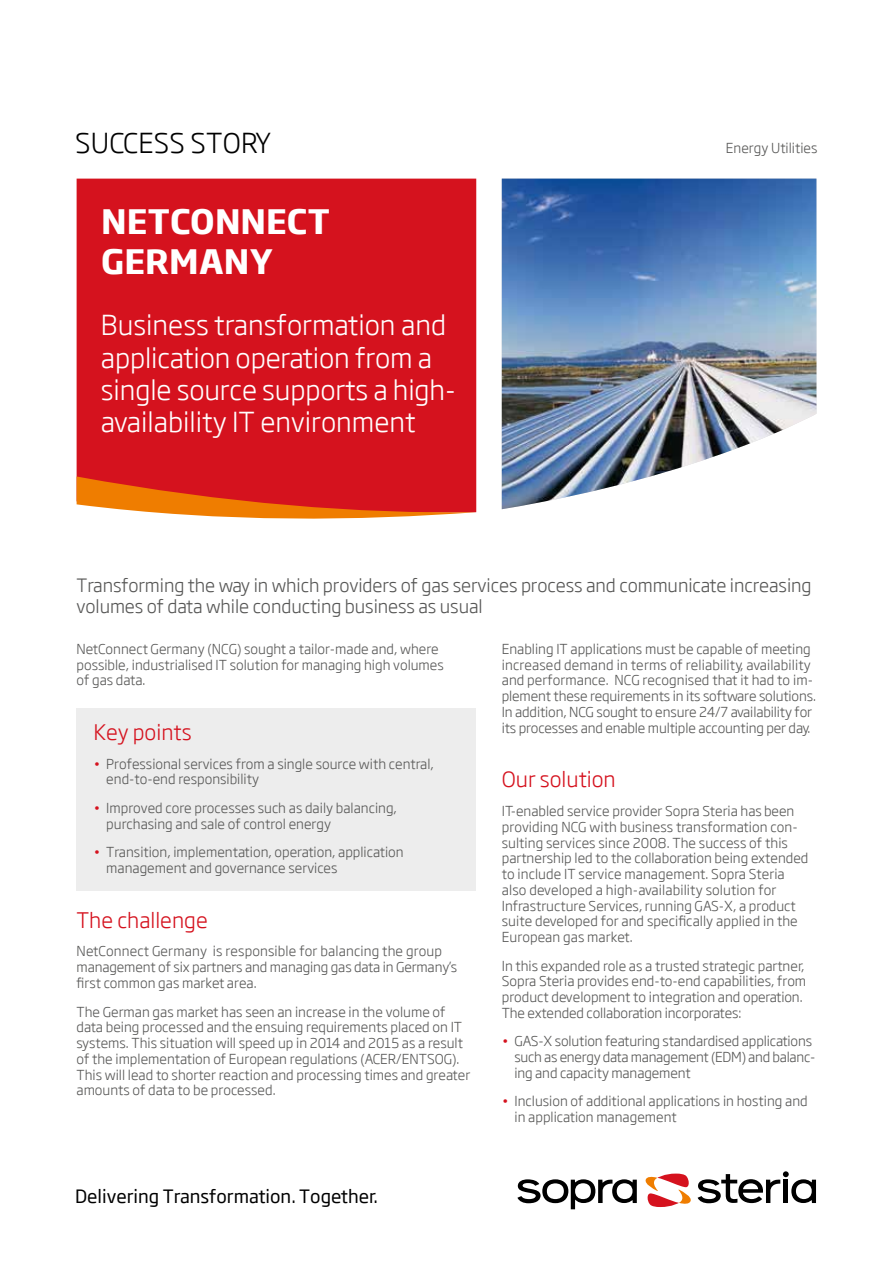
<style>
.page{position:relative;width:893px;height:1263px;background:#fff}
.page>*{position:absolute;margin:0;border:0;box-sizing:border-box;transform-origin:0 0}
.t1{font:700 33px/39.6px "Soho Gothic Pro";letter-spacing:.005em;color:#fff}
.t2{font:300 27px/32.4px "Soho Gothic Pro";letter-spacing:-.005em;color:#fff}
.t3{font:300 27px "Soho Gothic Pro";letter-spacing:.005em;color:#000}
.t4{font:300 21px "Soho Gothic Pro";color:#d5121e}
.t5{font:300 18px/21px "Soho Gothic Pro";letter-spacing:-.005em;color:#575756}
.t6{font:18px "Soho Gothic Pro";color:#000}
.t7{font:300 13.5px/15.8px "Soho Gothic Pro";color:#575756}
.s1{color:#d5121e}
</style>
<div class="page">
<div style="left:77px;top:179px;width:399px;height:297px;background:#d5121e"></div>
<svg style="left:77px;top:476px;width:399px;height:43px;background:#e14b29"></svg>
<svg style="left:698px;top:1171px;width:118px;height:32px"></svg>
<svg style="left:517px;top:1179px;width:120px;height:30px"></svg>
<svg style="left:645px;top:1173px;width:46px;height:34px"></svg>
<img style="left:502px;top:179px;width:314px;height:330px">
<div style="left:77px;top:708px;width:399px;height:183px;background:#ededed"></div>
<h2 class="t3" style="left:75px;top:122px;width:198px">SUCCESS STORY</h2>
<h1 class="t1" style="left:101px;top:200px;width:230px">NETCONNECT<br>GERMANY</h1>
<h2 class="t2" style="left:101px;top:307px;width:356px">Business transformation and application operation from a single source supports a high&shy;availability IT environment</h2>
<p class="t7" style="left:726px;top:140px;width:93px">Energy Utilities</p>
<h3 class="t5" style="left:77px;top:574px;width:737px">Transforming the way in which providers of gas services process and communicate increasing volumes of data while conducting business as usual</h3>
<p class="t7" style="left:77px;top:640px;width:369px">NetConnect Germany (NCG) sought a tailor-made and, where possible, industrialised IT solution for managing high volumes of gas data.</p>
<h3 class="t4" style="left:94px;top:716px;width:100px">Key points</h3>
<p class="t7" style="left:106px;top:755px;width:329px;text-indent:-13px"><span class="s1">•</span> Professional services from a single source with central, end-to-end responsibility</p>
<p class="t7" style="left:106px;top:799px;width:292px;text-indent:-13px"><span class="s1">•</span> Improved core processes such as daily balancing, purchasing and sale of control energy</p>
<p class="t7" style="left:106px;top:844px;width:299px;text-indent:-13px"><span class="s1">•</span> Transition, implementation, operation, application management and governance services</p>
<h3 class="t4" style="left:77px;top:904px;width:133px">The challenge</h3>
<p class="t7" style="left:77px;top:943px;width:382px">NetConnect Germany is responsible for balancing the group management of six partners and managing gas data in Germany’s first common gas market area.</p>
<p class="t7" style="left:77px;top:1003px;width:395px">The German gas market has seen an increase in the volume of data being processed and the ensuing requirements placed on IT systems. This situation will speed up in 2014 and 2015 as a result of the implementation of European regulations (ACER/ENTSOG).<br>This will lead to shorter reaction and processing times and greater amounts of data to be processed.</p>
<p class="t7" style="left:502px;top:640px;width:316px">Enabling IT applications must be capable of meeting increased demand in terms of reliability, availability and performance. NCG recognised that it had to im&shy;plement these requirements in its software solutions.<br>In addition, NCG sought to ensure 24/7 availability for its processes and enable multiple accounting per day.</p>
<h3 class="t4" style="left:502px;top:763px;width:116px">Our solution</h3>
<p class="t7" style="left:502px;top:802px;width:308px">IT-enabled service provider Sopra Steria has been providing NCG with business transformation con&shy;sulting services since 2008. The success of this partnership led to the collaboration being extended to include IT service management. Sopra Steria also developed a high-availability solution for Infrastructure Services, running GAS-X, a product suite developed for and specifically applied in the European gas market.</p>
<p class="t7" style="left:502px;top:957px;width:306px">In this expanded role as a trusted strategic partner, Sopra Steria provides end-to-end capabilities, from product development to integration and operation.<br>The extended collaboration incorporates:</p>
<p class="t7" style="left:514px;top:1033px;width:302px;text-indent:-13px"><span class="s1">•</span> GAS-X solution featuring standardised applications such as energy data management (EDM) and balanc&shy;ing and capacity management</p>
<p class="t7" style="left:514px;top:1093px;width:295px;text-indent:-13px"><span class="s1">•</span> Inclusion of additional applications in hosting and in application management</p>
<h3 class="t6" style="left:75px;top:1183px;width:304px">Delivering Transformation. Together.</h3>
</div>
